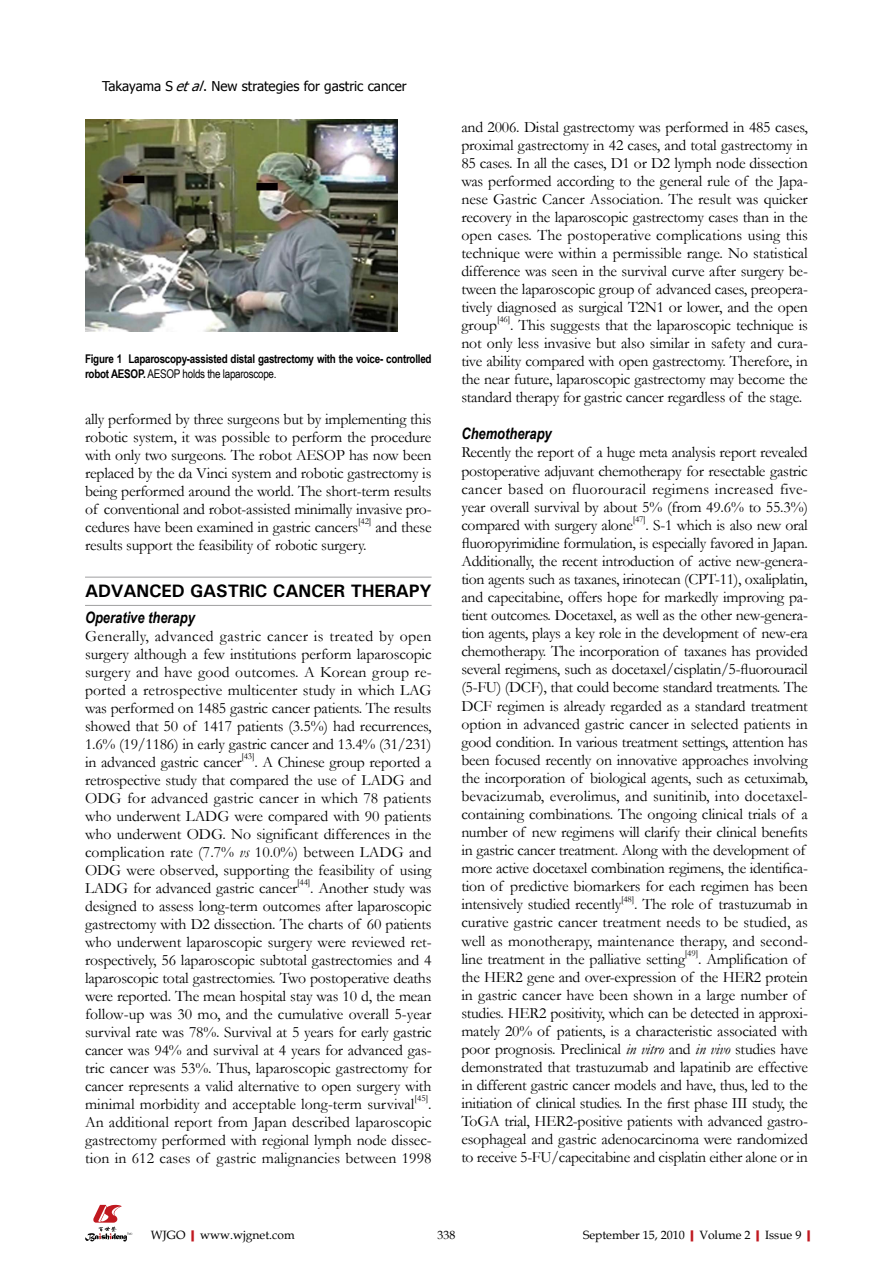
<style>
.page{position:relative;width:893px;height:1263px;background:#fff}
.page>*{position:absolute;margin:0;border:0;box-sizing:border-box;transform-origin:0 0}
.t1{font:700 18px "Univers";letter-spacing:-.015em;color:#000}
.t2{font:15.75px/18px "Garamond";letter-spacing:-.015em;color:#000;text-align:justify}
.t3{font:italic 700 15.75px "Arial Narrow";color:#000}
.t4{font:13.5px "Tahoma";color:#000}
.t5{font:700 12px/15px "Arial Narrow";letter-spacing:-.02em;color:#000}
.t6{font:12px "Book Antiqua";color:#000}
.t7{font:9.15px "Garamond";letter-spacing:-.015em;color:#000}
.s1{font-style:italic}
.s2{font-weight:400}
.s3{font-weight:700;color:#c01920}
</style>
<div class="page">
<svg style="left:85px;top:1205px;width:48px;height:36px"></svg>
<img style="left:85px;top:119px;width:313px;height:212px">
<hr style="left:85px;top:577px;width:347px;height:1px;background:#9f9fa0">
<hr style="left:85px;top:605px;width:347px;height:1px;background:#9f9fa0">
<p class="t4" style="left:102px;top:77px;width:306px">Takayama S <span class="s1">etal</span>. New strategies for gastric cancer</p>
<p class="t5" style="left:85px;top:351px;width:348px">Figure 1 Laparoscopy-assisted distal gastrectomy with the voice- controlled robot AESOP. <span class="s2">AESOP holds the laparoscope.</span></p>
<p class="t2" style="left:85px;top:409px;width:348px">ally performed by three surgeons but by implementing this robotic system, it was possible to perform the procedure with only two surgeons. The robot AESOP has now been replaced by the da Vinci system and robotic gastrectomy is being performed around the world. The short-term results of conventional and robot-assisted minimally invasive pro&shy;cedures have been examined in gastric cancers</p>
<p class="t7" style="left:358px;top:515px;width:15px">[42]</p>
<p class="t2" style="left:375px;top:517px;width:58px">and these</p>
<p class="t2" style="left:85px;top:535px;width:283px">results support the feasibility of robotic surgery.</p>
<p class="t1" style="left:85px;top:580px;width:348px">ADVANCED GASTRIC CANCER THERAPY</p>
<p class="t3" style="left:85px;top:605px;width:111px">Operative therapy</p>
<p class="t2" style="left:85px;top:626px;width:348px">Generally, advanced gastric cancer is treated by open surgery although a few institutions perform laparoscopic surgery and have good outcomes. A Korean group re&shy;ported a retrospective multicenter study in which LAG was performed on 1485 gastric cancer patients. The results showed that 50 of 1417 patients (3.5%) had recurrences, 1.6% (19/1186) in early gastric cancer and 13.4% (31/231) in advanced gastric cancer</p>
<p class="t7" style="left:241px;top:750px;width:15px">[43]</p>
<p class="t2" style="left:85px;top:752px;width:348px;text-indent:169px">. A Chinese group reported a retrospective study that compared the use of LADG and ODG for advanced gastric cancer in which 78 patients who underwent LADG were compared with 90 patients who underwent ODG. No significant differences in the complication rate (7.7% <span class="s1">vs</span> 10.0%) between LADG and ODG were observed, supporting the feasibility of using LADG for advanced gastric cancer</p>
<p class="t7" style="left:297px;top:876px;width:15px">[44]</p>
<p class="t2" style="left:85px;top:878px;width:348px;text-indent:225px">. Another study was designed to assess long-term outcomes after laparoscopic gastrectomy with D2 dissection. The charts of 60 patients who underwent laparoscopic surgery were reviewed ret&shy;rospectively, 56 laparoscopic subtotal gastrectomies and 4 laparoscopic total gastrectomies. Two postoperative deaths were reported. The mean hospital stay was 10 d, the mean follow-up was 30 mo, and the cumulative overall 5-year survival rate was 78%. Survival at 5 years for early gastric cancer was 94% and survival at 4 years for advanced gas&shy;tric cancer was 53%. Thus, laparoscopic gastrectomy for cancer represents a valid alternative to open surgery with minimal morbidity and acceptable long-term survival</p>
<p class="t7" style="left:415px;top:1092px;width:15px">[45]</p>
<p class="t2" style="left:85px;top:1094px;width:348px;text-indent:343px">.<br>An additional report from Japan described laparoscopic gastrectomy performed with regional lymph node dissec&shy;tion in 612 cases of gastric malignancies between 1998</p>
<p class="t2" style="left:461px;top:118px;width:348px">and 2006. Distal gastrectomy was performed in 485 cases, proximal gastrectomy in 42 cases, and total gastrectomy in 85 cases. In all the cases, D1 or D2 lymph node dissection was performed according to the general rule of the Japa&shy;nese Gastric Cancer Association. The result was quicker recovery in the laparoscopic gastrectomy cases than in the open cases. The postoperative complications using this technique were within a permissible range. No statistical difference was seen in the survival curve after surgery be&shy;tween the laparoscopic group of advanced cases, preopera&shy;tively diagnosed as surgical T2N1 or lower, and the open group</p>
<p class="t7" style="left:497px;top:313px;width:15px">[46]</p>
<p class="t2" style="left:461px;top:316px;width:348px;text-indent:49px">. This suggests that the laparoscopic technique is not only less invasive but also similar in safety and cura&shy;tive ability compared with open gastrectomy. Therefore, in the near future, laparoscopic gastrectomy may become the standard therapy for gastric cancer regardless of the stage.</p>
<p class="t3" style="left:461px;top:422px;width:92px">Chemotherapy</p>
<p class="t2" style="left:461px;top:443px;width:348px">Recently the report of a huge meta analysis report revealed postoperative adjuvant chemotherapy for resectable gastric cancer based on fluorouracil regimens increased five&shy;year overall survival by about 5% (from 49.6% to 55.3%) compared with surgery alone</p>
<p class="t7" style="left:633px;top:513px;width:15px">[47]</p>
<p class="t2" style="left:461px;top:515px;width:348px;text-align:left;text-indent:184px">. S-1 which is also new oral fluoropyrimidine formulation, is especially favored in Japan.<br>Additionally, the recent introduction of active new-genera&shy;tion agents such as taxanes, irinotecan (CPT-11), oxaliplatin, and capecitabine, offers hope for markedly improving pa&shy;tient outcomes. Docetaxel, as well as the other new-genera&shy;tion agents, plays a key role in the development of new-era chemotherapy. The incorporation of taxanes has provided several regimens, such as docetaxel/cisplatin/5-fluorouracil (5-FU) (DCF), that could become standard treatments. The DCF regimen is already regarded as a standard treatment option in advanced gastric cancer in selected patients in good condition. In various treatment settings, attention has been focused recently on innovative approaches involving the incorporation of biological agents, such as cetuximab, bevacizumab, everolimus, and sunitinib, into docetaxel&shy;containing combinations. The ongoing clinical trials of a number of new regimens will clarify their clinical benefits in gastric cancer treatment. Along with the development of more active docetaxel combination regimens, the identifica&shy;tion of predictive biomarkers for each regimen has been intensively studied recently</p>
<p class="t7" style="left:621px;top:893px;width:15px">[48]</p>
<p class="t2" style="left:461px;top:895px;width:348px;text-indent:173px">. The role of trastuzumab in curative gastric cancer treatment needs to be studied, as well as monotherapy, maintenance therapy, and second&shy;line treatment in the palliative setting</p>
<p class="t7" style="left:685px;top:947px;width:15px">[49]</p>
<p class="t2" style="left:461px;top:949px;width:348px;text-align:left;text-indent:237px">. Amplification of the HER2 gene and over-expression of the HER2 protein in gastric cancer have been shown in a large number of studies. HER2 positivity, which can be detected in approxi&shy;mately 20% of patients, is a characteristic associated with poor prognosis. Preclinical <span class="s1">in vitro</span> and <span class="s1">in vivo</span> studies have demonstrated that trastuzumab and lapatinib are effective in different gastric cancer models and have, thus, led to the initiation of clinical studies. In the first phase III study, the ToGA trial, HER2-positive patients with advanced gastro&shy;esophageal and gastric adenocarcinoma were randomized to receive 5-FU/capecitabine and cisplatin either alone or in</p>
<p class="t6" style="left:151px;top:1226px;width:145px">WJGO<span class="s3">|</span>www.wjgnet.com</p>
<p class="t6" style="left:437px;top:1226px;width:19px">338</p>
<p class="t6" style="left:583px;top:1226px;width:234px">September 15, 2010<span class="s3">|</span>Volume 2<span class="s3">|</span>Issue 9<span class="s3">|</span></p>
</div>
